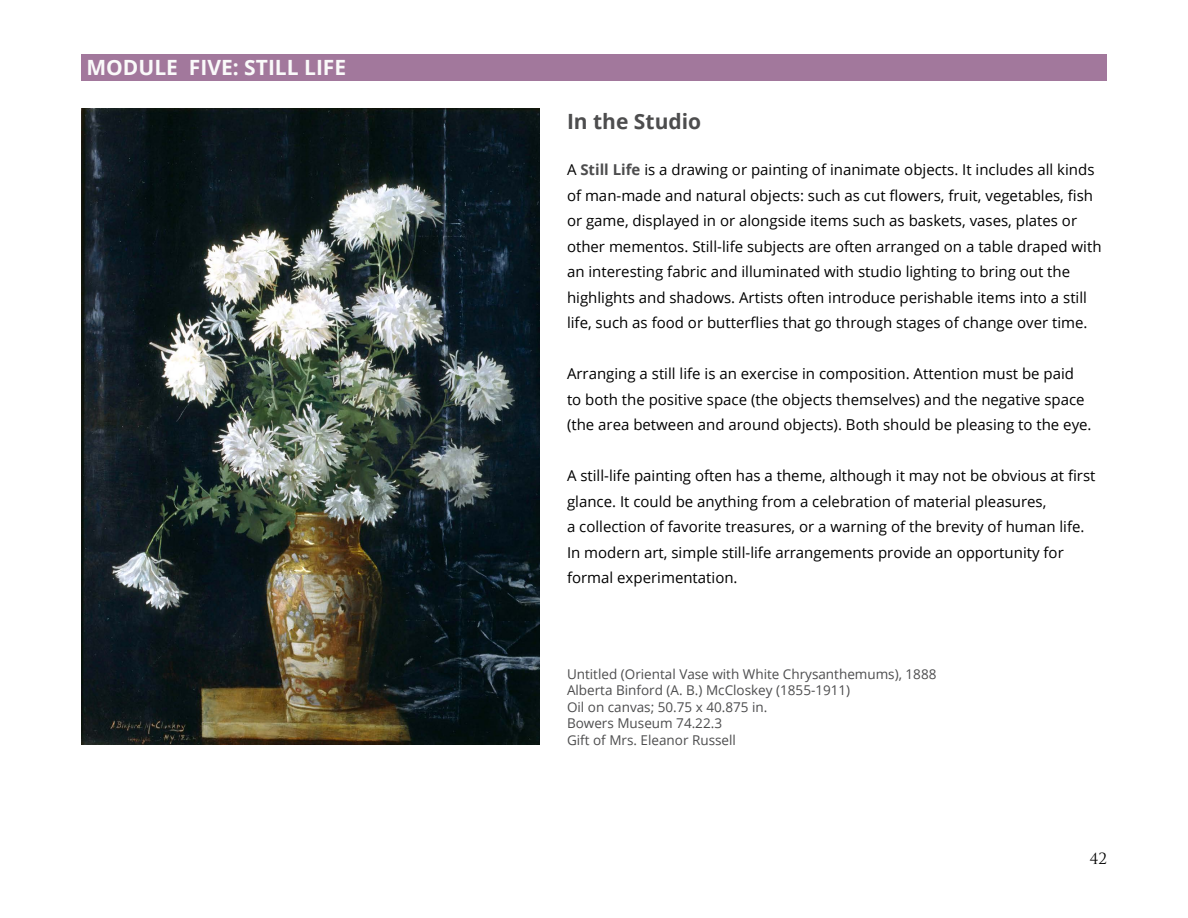
<style>
.page{position:relative;width:1188px;height:918px;background:#fff}
.page>*{position:absolute;margin:0;border:0;box-sizing:border-box;transform-origin:0 0}
.t1{font:700 21px "Open Sans";color:#fafafa}
.t2{font:700 21px "Open Sans";color:#4d4d4e}
.t3{font:15px/25.5px "Open Sans";color:#000}
.t4{font:15px "Trajan Pro";color:#000}
.t5{font:13.5px/16.5px "Open Sans";color:#4d4d4e}
.s1{font-weight:700;color:#4d4d4e}
</style>
<div class="page">
<div style="left:81px;top:54px;width:1026px;height:27px;background:#a2789c"></div>
<img style="left:81px;top:108px;width:459px;height:636px">
<h1 class="t1" style="left:86px;top:52px;width:261px">MODULE FIVE: STILL LIFE</h1>
<h1 class="t2" style="left:567px;top:106px;width:136px">In the Studio</h1>
<p class="t3" style="left:567px;top:156px;width:536px">A <span class="s1">Still Life</span> is a drawing or painting of inanimate objects. It includes all kinds of man-made and natural objects: such as cut flowers, fruit, vegetables, fish or game, displayed in or alongside items such as baskets, vases, plates or other mementos. Still-life subjects are often arranged on a table draped with an interesting fabric and illuminated with studio lighting to bring out the highlights and shadows. Artists often introduce perishable items into a still life, such as food or butterflies that go through stages of change over time.</p>
<p class="t3" style="left:567px;top:360px;width:526px">Arranging a still life is an exercise in composition. Attention must be paid to both the positive space (the objects themselves) and the negative space (the area between and around objects). Both should be pleasing to the eye.</p>
<p class="t3" style="left:567px;top:462px;width:530px">A still-life painting often has a theme, although it may not be obvious at first glance. It could be anything from a celebration of material pleasures,<br>a collection of favorite treasures, or a warning of the brevity of human life.<br>In modern art, simple still-life arrangements provide an opportunity for formal experimentation.</p>
<p class="t5" style="left:567px;top:665px;width:371px">Untitled (Oriental Vase with White Chrysanthemums), 1888<br>Alberta Binford (A. B.) McCloskey (1855-1911)<br>Oil on canvas; 50.75 x 40.875 in.<br>Bowers Museum 74.22.3<br>Gift of Mrs. Eleanor Russell</p>
<p class="t4" style="left:1090px;top:849px;width:19px">42</p>
</div>
